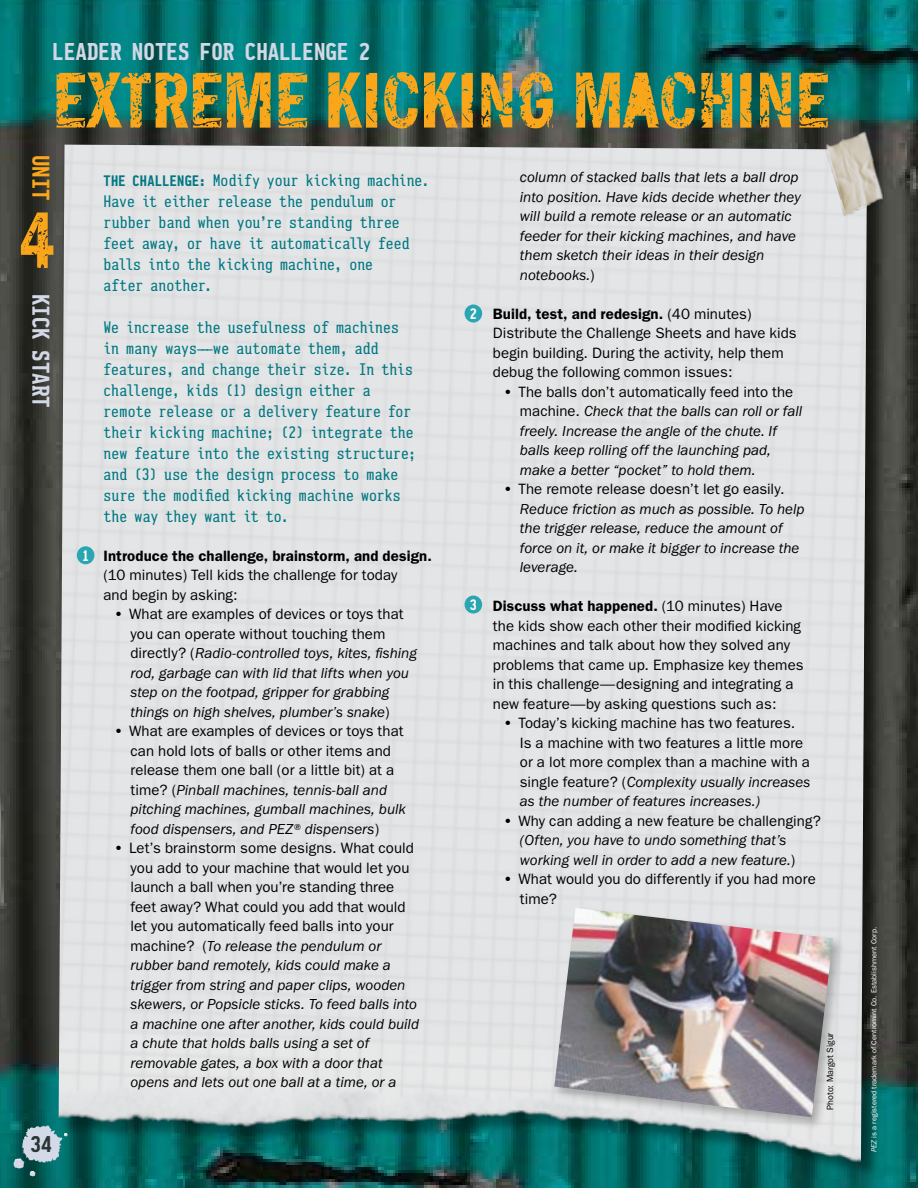
<style>
.page{position:relative;width:918px;height:1188px;background:#fff}
.page>*{position:absolute;margin:0;border:0;box-sizing:border-box;transform-origin:0 0}
.t1{font:82.5px "ITC Franklin Grungev 4.0";color:#faa61a}
.t2{font:700 24px "Pennsylvania";color:#d2d8e5}
.t3{font:700 24px "Pennsylvania";color:#faa61a}
.t4{font:700 22.5px "Pennsylvania";color:#2b3536}
.t5{font:16.5px/21px "Pennsylvania";color:#007883}
.t6{font:italic 15px/19.5px "Franklin Gothic";color:#000}
.t7{font:15px/19.5px "Franklin Gothic";letter-spacing:.005em;color:#000}
.t8{font:600 15px "Franklin Gothic";letter-spacing:.005em;color:#000}
.t9{font:700 14.85px "Pennsylvania";color:#fff}
.t10{font:9px "Franklin Gothic";color:#000}
.t11{font:7.5px "Franklin Gothic";color:#fff}
.s1{font-weight:700;font-size:15px}
.s2{font-size:13.5px}
.s3{font-weight:600;font-style:normal}
.s4{font-style:normal}
.s5{font-weight:600}
.s6{font-style:italic}
</style>
<div class="page">
<img style="left:0;top:0;width:918px;height:1188px">
<img style="left:22px;top:1126px;width:36px;height:36px">
<svg style="left:13px;top:1158px;width:23px;height:18px"></svg>
<div style="left:60px;top:146px;width:827px;height:1035px;background:#000;opacity:.35"></div>
<div style="left:58px;top:145px;width:809px;height:1018px;background:#e3e4e5"></div>
<div style="left:77px;top:546px;width:17px;height:18px;background:#29a6b1;border-radius:50%"></div>
<div style="left:465px;top:304px;width:17px;height:18px;background:#29a6b1;border-radius:50%"></div>
<div style="left:465px;top:596px;width:17px;height:18px;background:#29a6b1;border-radius:50%"></div>
<img style="left:819px;top:126px;width:71px;height:91px">
<div style="left:550px;top:903px;width:297px;height:228px;background:#000;opacity:.3"></div>
<img style="left:554px;top:908px;width:279px;height:209px">
<h2 class="t2" style="left:52px;top:38px;width:319px">LEADER NOTES FOR CHALLENGE 2</h2>
<h1 class="t1" style="left:52px;top:55px;width:778px">EXTREME KICKING MACHINE</h1>
<h2 class="t3" style="left:54px;top:154px;width:48px;rotate:90deg">UNIT</h2>
<h1 class="t1" style="left:20px;top:195px;width:37px">4</h1>
<h2 class="t2" style="left:54px;top:294px;width:116px;rotate:90deg">KICK START</h2>
<h3 class="t4" style="left:30px;top:1132px;width:23px">34</h3>
<p class="t9" style="left:82px;top:547px;width:9px">1</p>
<p class="t5" style="left:104px;top:169px;width:328px"><span class="s1">THE CHALLENGE:</span> Modify your kicking machine.<br>Have it either release the pendulum or rubber band when you’re standing three feet away, or have it automatically feed balls into the kicking machine, one<br>after another.</p>
<p class="t5" style="left:104px;top:316px;width:314px">We increase the usefulness of machines in many ways<span class="s2">———</span>we automate them, add features, and change their size. In this challenge, kids (1) design either a remote release or a delivery feature for their kicking machine; (2) integrate the new feature into the existing structure; and (3) use the design process to make sure the modified kicking machine works the way they want it to.</p>
<p class="t8" style="left:104px;top:547px;width:330px">Introduce the challenge, brainstorm, and design.</p>
<p class="t7" style="left:104px;top:566px;width:296px">(10 minutes) Tell kids the challenge for today and begin by asking:</p>
<p class="t6" style="left:130px;top:605px;width:288px;text-indent:-16px"><span class="s3">•</span> <span class="s4">What are examples of devices or toys that you can operate without touching them directly? (</span>Radio-controlled toys, kites, fishing rod, garbage can with lid that lifts when you step on the footpad, gripper for grabbing things on high shelves, plumber’s snake<span class="s4">)</span></p>
<p class="t7" style="left:130px;top:722px;width:277px;text-indent:-16px"><span class="s5">•</span> What are examples of devices or toys that can hold lots of balls or other items and release them one ball (or a little bit) at a time? (<span class="s6">Pinball machines, tennis-ball and pitching machines, gumball machines, bulk food dispensers, and PEZ® dispensers</span>)</p>
<p class="t6" style="left:130px;top:839px;width:290px;text-indent:-16px"><span class="s3">•</span> <span class="s4">Let’s brainstorm some designs. What could you add to your machine that would let you launch a ball when you’re standing three feet away? What could you add that would let you automatically feed balls into your machine? (</span>To release the pendulum or rubber band remotely, kids could make a trigger from string and paper clips, wooden skewers, or Popsicle sticks. To feed balls into a machine one after another, kids could build a chute that holds balls using a set of removable gates, a box with a door that opens and lets out one ball at a time, or a</p>
<p class="t9" style="left:470px;top:305px;width:9px">2</p>
<p class="t9" style="left:470px;top:596px;width:9px">3</p>
<p class="t6" style="left:520px;top:168px;width:282px">column of stacked balls that lets a ball drop into position. Have kids decide whether they will build a remote release or an automatic feeder for their kicking machines, and have them sketch their ideas in their design notebooks.<span class="s4">)</span></p>
<p class="t7" style="left:493px;top:304px;width:305px"><span class="s5">Build, test, and redesign.</span> (40 minutes)<br>Distribute the Challenge Sheets and have kids begin building. During the activity, help them debug the following common issues:</p>
<p class="t6" style="left:520px;top:382px;width:284px;text-indent:-16px"><span class="s3">•</span> <span class="s4">The balls don’t automatically feed into the machine.</span> Check that the balls can roll or fall freely. Increase the angle of the chute. If balls keep rolling off the launching pad, make a better “pocket” to hold them.</p>
<p class="t6" style="left:520px;top:480px;width:286px;text-indent:-16px"><span class="s3">•</span> <span class="s4">The remote release doesn’t let go easily.<br></span>Reduce friction as much as possible. To help the trigger release, reduce the amount of force on it, or make it bigger to increase the leverage.</p>
<p class="t7" style="left:493px;top:597px;width:312px"><span class="s5">Discuss what happened.</span> (10 minutes) Have the kids show each other their modified kicking machines and talk about how they solved any problems that came up. Emphasize key themes in this challenge—designing and integrating a new feature—by asking questions such as:</p>
<p class="t7" style="left:520px;top:714px;width:292px;text-indent:-16px"><span class="s5">•</span> Today’s kicking machine has two features.<br>Is a machine with two features a little more or a lot more complex than a machine with a single feature? (<span class="s6">Complexity usually increases as the number of features increases.)</span></p>
<p class="t6" style="left:520px;top:811px;width:303px;text-indent:-16px"><span class="s3">•</span> <span class="s4">Why can adding a new feature be challenging? </span>(Often, you have to undo something that’s working well in order to add a new feature.<span class="s4">)</span></p>
<p class="t7" style="left:520px;top:870px;width:297px;text-indent:-16px"><span class="s5">•</span> What would you do differently if you had more time?</p>
<p class="t10" style="left:825px;top:1110px;width:79px;rotate:-90deg">Photo: Margot Sigur</p>
<p class="t11" style="left:870px;top:1152px;width:227px;rotate:-90deg"><span class="s6">PEZ</span> is a registered trademark of Centromint Co. Establishment Corp.</p>
</div>
